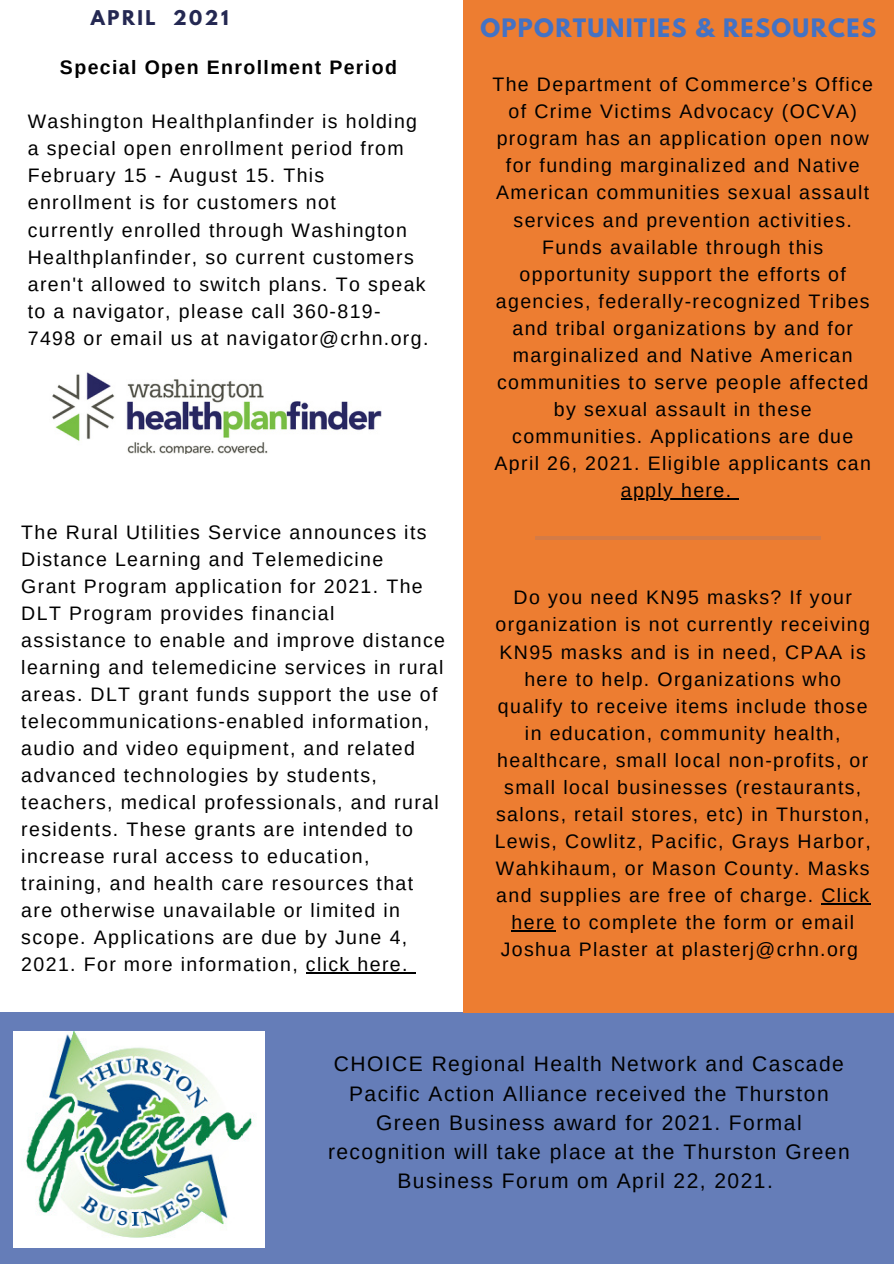
<style>
.page{position:relative;width:894px;height:1264px;background:#fff}
.page>*{position:absolute;margin:0;border:0;box-sizing:border-box;transform-origin:0 0}
.t1{font:700 22.5px "League Spartan";letter-spacing:.06em;color:#4472c4}
.t2{font:21px/29.2px "Arimo";letter-spacing:.07em;color:#000;text-align:center}
.t3{font:19.5px/27px "Arimo";letter-spacing:.07em;color:#000}
.t4{font:700 19.5px "Arimo";letter-spacing:.07em;color:#000}
.t5{font:700 18px "League Spartan";letter-spacing:.14em;color:#242852}
</style>
<div class="page">
<div style="left:0;top:1012px;width:893px;height:251px;background:#657db8"></div>
<div style="left:463px;top:0;width:430px;height:1012px;background:#ed7d31"></div>
<hr style="left:535px;top:536px;width:285px;height:3px;background:#4472c4">
<hr style="left:821px;top:903px;width:49px;height:1px;background:#000">
<hr style="left:511px;top:930px;width:45px;height:1px;background:#000">
<img style="left:14px;top:1031px;width:251px;height:216px">
<img style="left:52px;top:372px;width:329px;height:82px">
<hr style="left:306px;top:972px;width:103px;height:1px;background:#000">
<hr style="left:620px;top:498px;width:112px;height:1px;background:#000">
<p class="t5" style="left:91px;top:8px;width:139px">APRIL 2021</p>
<p class="t4" style="left:60px;top:57px;width:338px">Special Open Enrollment Period</p>
<p class="t3" style="left:28px;top:108px;width:402px">Washington Healthplanfinder is holding a special open enrollment period from February 15 - August 15. This enrollment is for customers not<br>currently enrolled through Washington Healthplanfinder, so current customers aren't allowed to switch plans. To speak to a navigator, please call 360-819- 7498 or email us at navigator@crhn.org.</p>
<p class="t3" style="left:21px;top:518px;width:425px">The Rural Utilities Service announces its Distance Learning and Telemedicine<br>Grant Program application for 2021. The DLT Program provides financial<br>assistance to enable and improve distance learning and telemedicine services in rural areas. DLT grant funds support the use of telecommunications-enabled information, audio and video equipment, and related advanced technologies by students, teachers, medical professionals, and rural residents. These grants are intended to increase rural access to education, training, and health care resources that are otherwise unavailable or limited in scope. Applications are due by June 4, 2021. For more information, click here.</p>
<p class="t1" style="left:480px;top:17px;width:397px">OPPORTUNITIES &amp; RESOURCES</p>
<p class="t3" style="left:492px;top:71px;width:382px">The Department of Commerce’s Office</p>
<p class="t3" style="left:508px;top:98px;width:350px">of Crime Victims Advocacy (OCVA)</p>
<p class="t3" style="left:496px;top:125px;width:373px">program has an application open now</p>
<p class="t3" style="left:506px;top:152px;width:355px">for funding marginalized and Native</p>
<p class="t3" style="left:496px;top:179px;width:374px">American communities sexual assault</p>
<p class="t3" style="left:513px;top:206px;width:340px">services and prevention activities.</p>
<p class="t3" style="left:542px;top:233px;width:282px">Funds available through this</p>
<p class="t3" style="left:519px;top:260px;width:327px">opportunity support the efforts of</p>
<p class="t3" style="left:496px;top:287px;width:375px">agencies, federally-recognized Tribes</p>
<p class="t3" style="left:512px;top:314px;width:342px">and tribal organizations by and for</p>
<p class="t3" style="left:512px;top:341px;width:341px">marginalized and Native American</p>
<p class="t3" style="left:497px;top:368px;width:372px">communities to serve people affected</p>
<p class="t3" style="left:553px;top:395px;width:259px">by sexual assault in these</p>
<p class="t3" style="left:512px;top:422px;width:342px">communities. Applications are due</p>
<p class="t3" style="left:494px;top:449px;width:378px">April 26, 2021. Eligible applicants can</p>
<p class="t3" style="left:620px;top:476px;width:112px">apply here.</p>
<p class="t3" style="left:494px;top:584px;width:377px;text-align:center">Do you need KN95 masks? If your organization is not currently receiving KN95 masks and is in need, CPAA is here to help. Organizations who qualify to receive items include those in education, community health, healthcare, small local non-profits, or small local businesses (restaurants, salons, retail stores, etc) in Thurston, Lewis, Cowlitz, Pacific, Grays Harbor, Wahkihaum, or Mason County. Masks and supplies are free of charge. Click here to complete the form or email Joshua Plaster at plasterj@crhn.org</p>
<p class="t2" style="left:328px;top:1049px;width:523px">CHOICE Regional Health Network and Cascade Pacific Action Alliance received the Thurston Green Business award for 2021. Formal recognition will take place at the Thurston Green Business Forum om April 22, 2021.</p>
</div>
